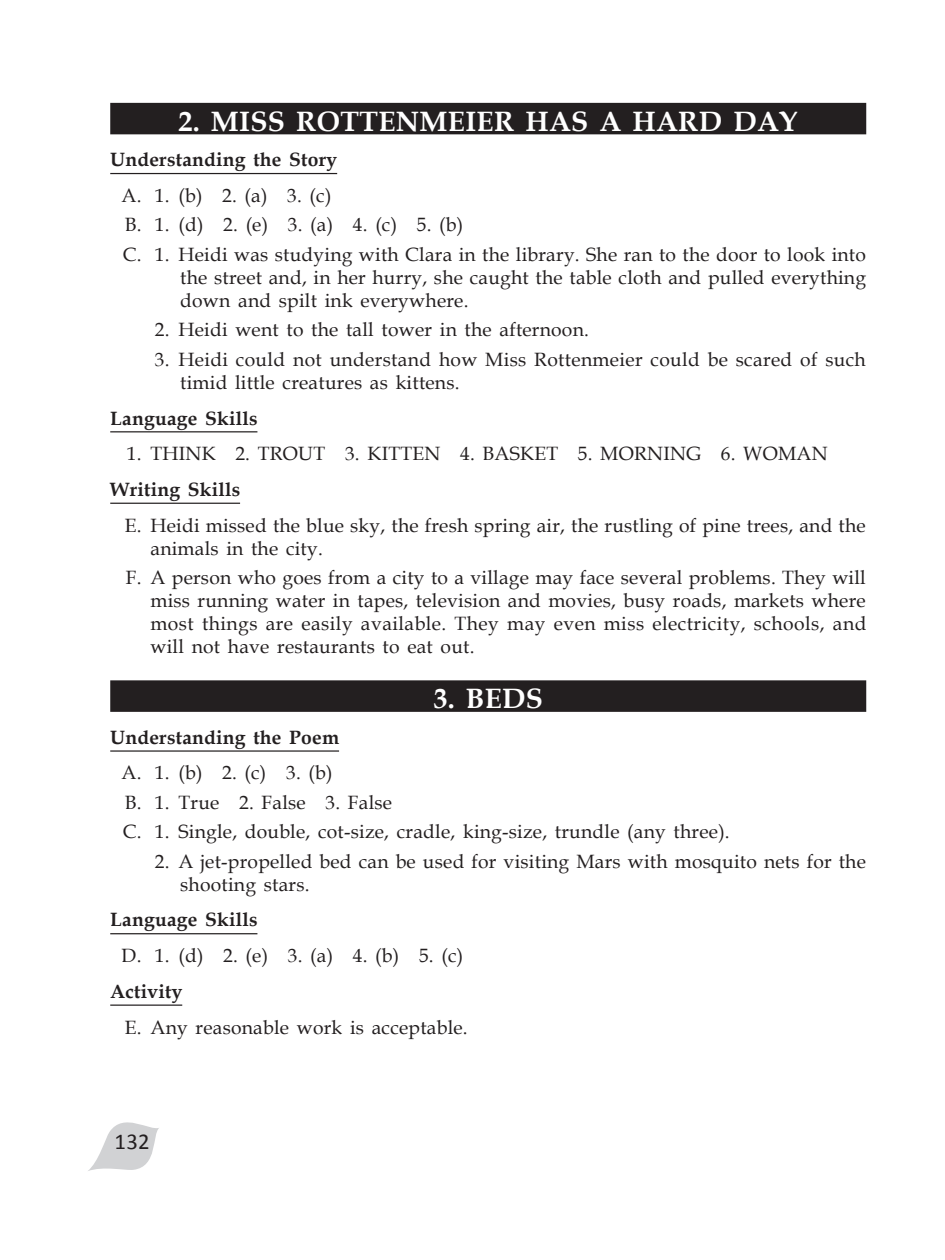
<style>
.page{position:relative;width:945px;height:1260px;background:#fff}
.page>*{position:absolute;margin:0;border:0;box-sizing:border-box;transform-origin:0 0}
.Answer_head{font:700 28px "Book Antiqua";letter-spacing:.01em;color:#fff}
.t1{font:22.75px "Calibri";color:#231f20}
.Ans_2{font:19.25px/23.1px "Book Antiqua";letter-spacing:.01em;color:#231f20}
.Ans_3{font:19.25px/23.1px "Book Antiqua";letter-spacing:.01em;color:#231f20}
.Ans_1{font:700 19.25px "Book Antiqua";letter-spacing:.01em;color:#231f20}
</style>
<div class="page">
<svg style="left:88px;top:1122px;width:71px;height:49px"></svg>
<div style="left:110px;top:103px;width:756px;height:31px;background:#231f20"></div>
<hr style="left:110px;top:173px;width:227px;height:1px;background:#231f20">
<hr style="left:110px;top:431px;width:147px;height:1px;background:#231f20">
<hr style="left:110px;top:503px;width:130px;height:1px;background:#231f20">
<div style="left:110px;top:680px;width:756px;height:32px;background:#231f20"></div>
<hr style="left:110px;top:750px;width:229px;height:2px;background:#231f20">
<hr style="left:110px;top:933px;width:147px;height:1px;background:#231f20">
<hr style="left:110px;top:1005px;width:72px;height:1px;background:#231f20">
<p class="Answer_head" style="left:178px;top:102px;width:621px">2. MISS ROTTENMEIER HAS A HARD DAY</p>
<p class="Ans_1" style="left:110px;top:147px;width:229px">Understanding the Story</p>
<p class="Ans_2" style="left:121px;top:183px;width:211px">A. 1. (b) 2. (a) 3. (c)</p>
<p class="Ans_2" style="left:125px;top:213px;width:340px">B. 1. (d) 2. (e) 3. (a) 4. (c) 5. (b)</p>
<p class="Ans_2" style="left:180px;top:242px;width:687px;text-align:justify;text-indent:-57px">C. 1. Heidi was studying with Clara in the library. She ran to the door to look into the street and, in her hurry, she caught the table cloth and pulled everything down and spilt ink everywhere.</p>
<p class="Ans_2" style="left:155px;top:318px;width:436px">2. Heidi went to the tall tower in the afternoon.</p>
<p class="Ans_2" style="left:180px;top:347px;width:687px;text-indent:-25px">3. Heidi could not understand how Miss Rottenmeier could be scared of such timid little creatures as kittens.</p>
<p class="Ans_1" style="left:110px;top:405px;width:149px">Language Skills</p>
<p class="Ans_3" style="left:127px;top:442px;width:702px">1. THINK 2. TROUT 3. KITTEN 4. BASKET 5. MORNING 6. WOMAN</p>
<p class="Ans_1" style="left:110px;top:476px;width:132px">Writing Skills</p>
<p class="Ans_3" style="left:150px;top:513px;width:717px;text-indent:-26px">E. Heidi missed the blue sky, the fresh spring air, the rustling of pine trees, and the animals in the city.</p>
<p class="Ans_3" style="left:150px;top:566px;width:717px;text-align:justify;text-indent:-25px">F. A person who goes from a city to a village may face several problems. They will miss running water in tapes, television and movies, busy roads, markets where most things are easily available. They may even miss electricity, schools, and will not have restaurants to eat out.</p>
<p class="Answer_head" style="left:433px;top:679px;width:111px">3. BEDS</p>
<p class="Ans_1" style="left:110px;top:724px;width:230px">Understanding the Poem</p>
<p class="Ans_2" style="left:121px;top:761px;width:212px">A. 1. (b) 2. (c) 3. (b)</p>
<p class="Ans_2" style="left:125px;top:790px;width:269px">B. 1. True 2. False 3. False</p>
<p class="Ans_2" style="left:123px;top:820px;width:609px">C. 1. Single, double, cot-size, cradle, king-size, trundle (any three).</p>
<p class="Ans_2" style="left:180px;top:849px;width:687px;text-indent:-25px">2. A jet-propelled bed can be used for visiting Mars with mosquito nets for the shooting stars.</p>
<p class="Ans_1" style="left:110px;top:907px;width:149px">Language Skills</p>
<p class="Ans_2" style="left:122px;top:944px;width:343px">D. 1. (d) 2. (e) 3. (a) 4. (b) 5. (c)</p>
<p class="Ans_1" style="left:110px;top:978px;width:74px">Activity</p>
<p class="Ans_3" style="left:125px;top:1015px;width:345px">E. Any reasonable work is acceptable.</p>
<p class="t1" style="left:115px;top:1127px;width:37px">132</p>
</div>
